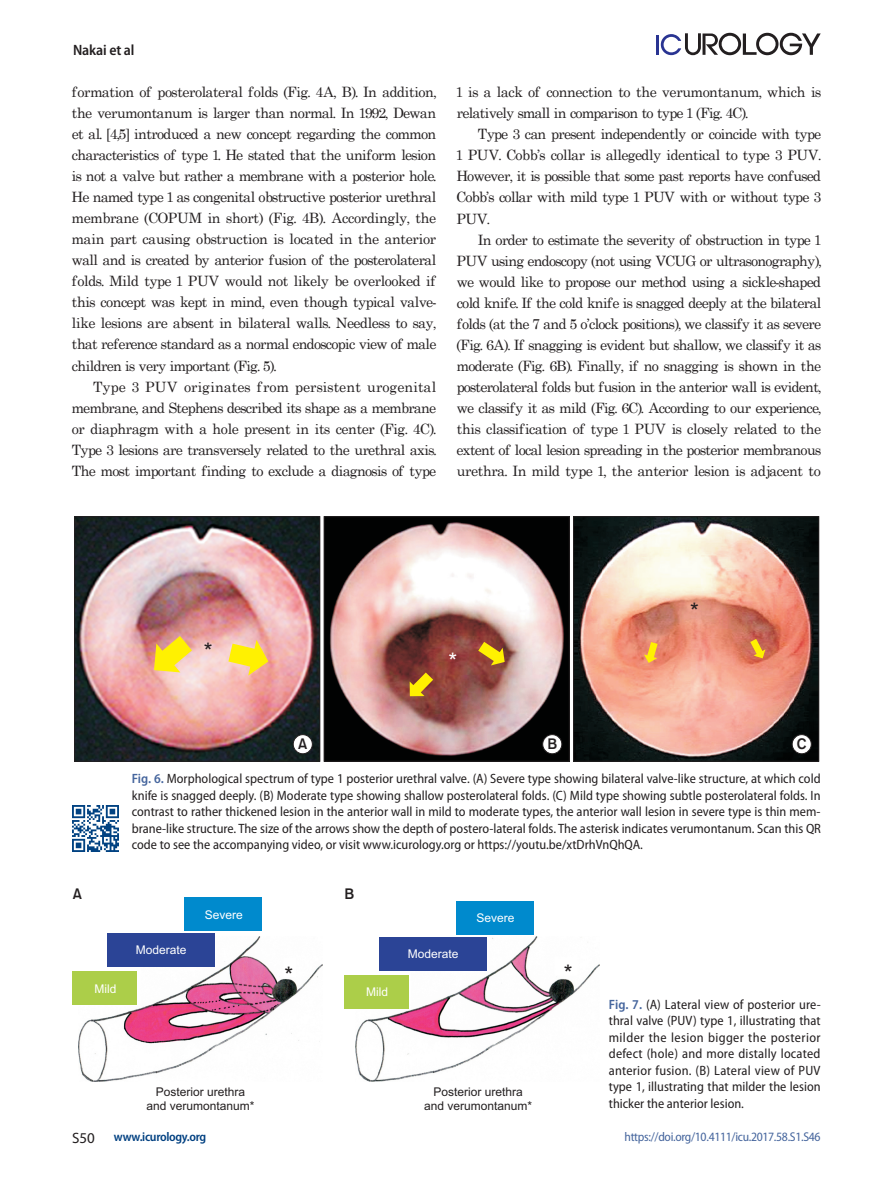
<style>
.page{position:relative;width:893px;height:1191px;background:#fff}
.page>*{position:absolute;margin:0;border:0;box-sizing:border-box;transform-origin:0 0}
.t1{font:22.5px "Arial";color:#231f20}
.t2{font:22.5px "Arial";color:#fff}
.t3{font:600 semi-condensed 15px "Myriad Pro";letter-spacing:-.01em;color:#231f20}
.t4{font:15px "Gothic 725 BT Bold A";color:#231f20}
.t5{font:15px "Myriad Pro";color:#231f20}
.t6{font:14.25px/21px "Century Schoolbook";letter-spacing:-.04em;color:#231f20;text-align:justify}
.t7{font:semi-condensed 13.5px/16.5px "Myriad Pro";color:#231f20;text-align:justify}
.t8{font:semi-condensed 12.75px "Myriad Pro";letter-spacing:-.025em;color:#45659d}
.t9{font:600 semi-condensed 12.75px "Myriad Pro";letter-spacing:-.025em;color:#014081}
.t10{font:12px/13.4px "Arial";color:#231f20;text-align:center}
.t11{font:12px "Arial";color:#fff}
.s1{font-weight:600;color:#45659d}
</style>
<div class="page">
<hr style="left:656px;top:35px;width:3px;height:20px;background:#293492">
<svg style="left:661px;top:33px;width:160px;height:22px"></svg>
<img style="left:79px;top:936px;width:243px;height:145px">
<img style="left:356px;top:936px;width:244px;height:145px">
<div style="left:345px;top:975px;width:64px;height:33px;background:#acce49"></div>
<div style="left:457px;top:901px;width:77px;height:33px;background:#008acd"></div>
<div style="left:379px;top:937px;width:107px;height:33px;background:#2b4496"></div>
<div style="left:73px;top:971px;width:64px;height:34px;background:#acce49"></div>
<div style="left:185px;top:897px;width:77px;height:34px;background:#008acd"></div>
<div style="left:108px;top:933px;width:107px;height:33px;background:#2b4496"></div>
<img style="left:74px;top:516px;width:745px;height:245px">
<div style="left:293px;top:734px;width:19px;height:19px;background:#fff;border-radius:50%"></div>
<div style="left:293px;top:734px;width:20px;height:20px;border:1px solid #231f20;border-radius:50%"></div>
<div style="left:543px;top:734px;width:19px;height:19px;background:#fff;border-radius:50%"></div>
<div style="left:542px;top:734px;width:20px;height:20px;border:1px solid #231f20;border-radius:50%"></div>
<div style="left:792px;top:734px;width:19px;height:19px;background:#fff;border-radius:50%"></div>
<div style="left:792px;top:734px;width:19px;height:20px;border:1px solid #231f20;border-radius:50%"></div>
<svg style="left:154px;top:636px;width:38px;height:36px"></svg>
<svg style="left:228px;top:640px;width:40px;height:35px"></svg>
<svg style="left:410px;top:672px;width:23px;height:24px"></svg>
<svg style="left:478px;top:642px;width:27px;height:23px"></svg>
<svg style="left:750px;top:639px;width:15px;height:19px"></svg>
<svg style="left:644px;top:642px;width:14px;height:21px"></svg>
<img style="left:72px;top:805px;width:47px;height:46px">
<p class="t3" style="left:73px;top:41px;width:63px">Nakai et al</p>
<p class="t6" style="left:72px;top:80px;width:367px;text-align:left">formation of posterolateral folds (Fig. 4A, B). In addition, the verumontanum is larger than normal. In 1992, Dewan et al. [4,5] introduced a new concept regarding the common characteristics of type 1. He stated that the uniform lesion is not a valve but rather a membrane with a posterior hole.<br>He named type 1 as congenital obstructive posterior urethral membrane (COPUM in short) (Fig. 4B). Accordingly, the main part causing obstruction is located in the anterior wall and is created by anterior fusion of the posterolateral folds. Mild type 1 PUV would not likely be overlooked if this concept was kept in mind, even though typical valve&shy;like lesions are absent in bilateral walls. Needless to say, that reference standard as a normal endoscopic view of male children is very important (Fig. 5).</p>
<p class="t6" style="left:72px;top:375px;width:367px;text-indent:22px">Type 3 PUV originates from persistent urogenital membrane, and Stephens described its shape as a membrane or diaphragm with a hole present in its center (Fig. 4C).<br>Type 3 lesions are transversely related to the urethral axis.<br>The most important finding to exclude a diagnosis of type</p>
<p class="t6" style="left:456px;top:81px;width:367px">1 is a lack of connection to the verumontanum, which is relatively small in comparison to type 1 (Fig. 4C).</p>
<p class="t6" style="left:456px;top:123px;width:368px;text-indent:22px">Type 3 can present independently or coincide with type 1 PUV. Cobb’s collar is allegedly identical to type 3 PUV.<br>However, it is possible that some past reports have confused Cobb’s collar with mild type 1 PUV with or without type 3<br>PUV.</p>
<p class="t6" style="left:456px;top:228px;width:367px;text-indent:22px">In order to estimate the severity of obstruction in type 1<br>PUV using endoscopy (not using VCUG or ultrasonography), we would like to propose our method using a sickle-shaped cold knife. If the cold knife is snagged deeply at the bilateral folds (at the 7 and 5 o’clock positions), we classify it as severe (Fig. 6A). If snagging is evident but shallow, we classify it as moderate (Fig. 6B). Finally, if no snagging is shown in the posterolateral folds but fusion in the anterior wall is evident, we classify it as mild (Fig. 6C). According to our experience, this classification of type 1 PUV is closely related to the extent of local lesion spreading in the posterior membranous urethra. In mild type 1, the anterior lesion is adjacent to</p>
<h1 class="t1" style="left:204px;top:637px;width:10px">*</h1>
<h1 class="t2" style="left:448px;top:646px;width:10px">*</h1>
<h1 class="t1" style="left:690px;top:596px;width:10px">*</h1>
<p class="t4" style="left:298px;top:735px;width:11px">A</p>
<p class="t4" style="left:547px;top:735px;width:11px">B</p>
<p class="t4" style="left:797px;top:735px;width:11px">C</p>
<p class="t7" style="left:132px;top:770px;width:691px"><span class="s1">Fig. 6.</span> Morphological spectrum of type 1 posterior urethral valve. (A) Severe type showing bilateral valve-like structure, at which cold knife is snagged deeply. (B) Moderate type showing shallow posterolateral folds. (C) Mild type showing subtle posterolateral folds. In contrast to rather thickened lesion in the anterior wall in mild to moderate types, the anterior wall lesion in severe type is thin mem&shy;brane-like structure. The size of the arrows show the depth of postero-lateral folds. The asterisk indicates verumontanum. Scan this QR code to see the accompanying video, or visit www.icurology.org or https://youtu.be/xtDrhVnQhQA.</p>
<p class="t4" style="left:73px;top:885px;width:11px">A</p>
<p class="t4" style="left:345px;top:885px;width:11px">B</p>
<p class="t11" style="left:136px;top:943px;width:52px">Moderate</p>
<p class="t11" style="left:205px;top:907px;width:40px">Severe</p>
<p class="t11" style="left:408px;top:946px;width:52px">Moderate</p>
<p class="t11" style="left:477px;top:911px;width:40px">Severe</p>
<h1 class="t1" style="left:285px;top:962px;width:10px">*</h1>
<h1 class="t1" style="left:564px;top:960px;width:10px">*</h1>
<p class="t11" style="left:94px;top:981px;width:23px">Mild</p>
<p class="t11" style="left:366px;top:985px;width:23px">Mild</p>
<p class="t10" style="left:146px;top:1085px;width:110px">Posterior urethra and verumontanum*</p>
<p class="t10" style="left:424px;top:1085px;width:110px">Posterior urethra and verumontanum*</p>
<p class="t7" style="left:609px;top:996px;width:213px"><span class="s1">Fig. 7.</span> (A) Lateral view of posterior ure&shy;thral valve (PUV) type 1, illustrating that milder the lesion bigger the posterior defect (hole) and more distally located anterior fusion. (B) Lateral view of PUV type 1, illustrating that milder the lesion thicker the anterior lesion.</p>
<p class="t5" style="left:72px;top:1128px;width:24px">S50</p>
<p class="t9" style="left:114px;top:1128px;width:94px">www.icurology.org</p>
<p class="t8" style="left:625px;top:1128px;width:198px">https://doi.org/10.4111/icu.2017.58.S1.S46</p>
</div>
